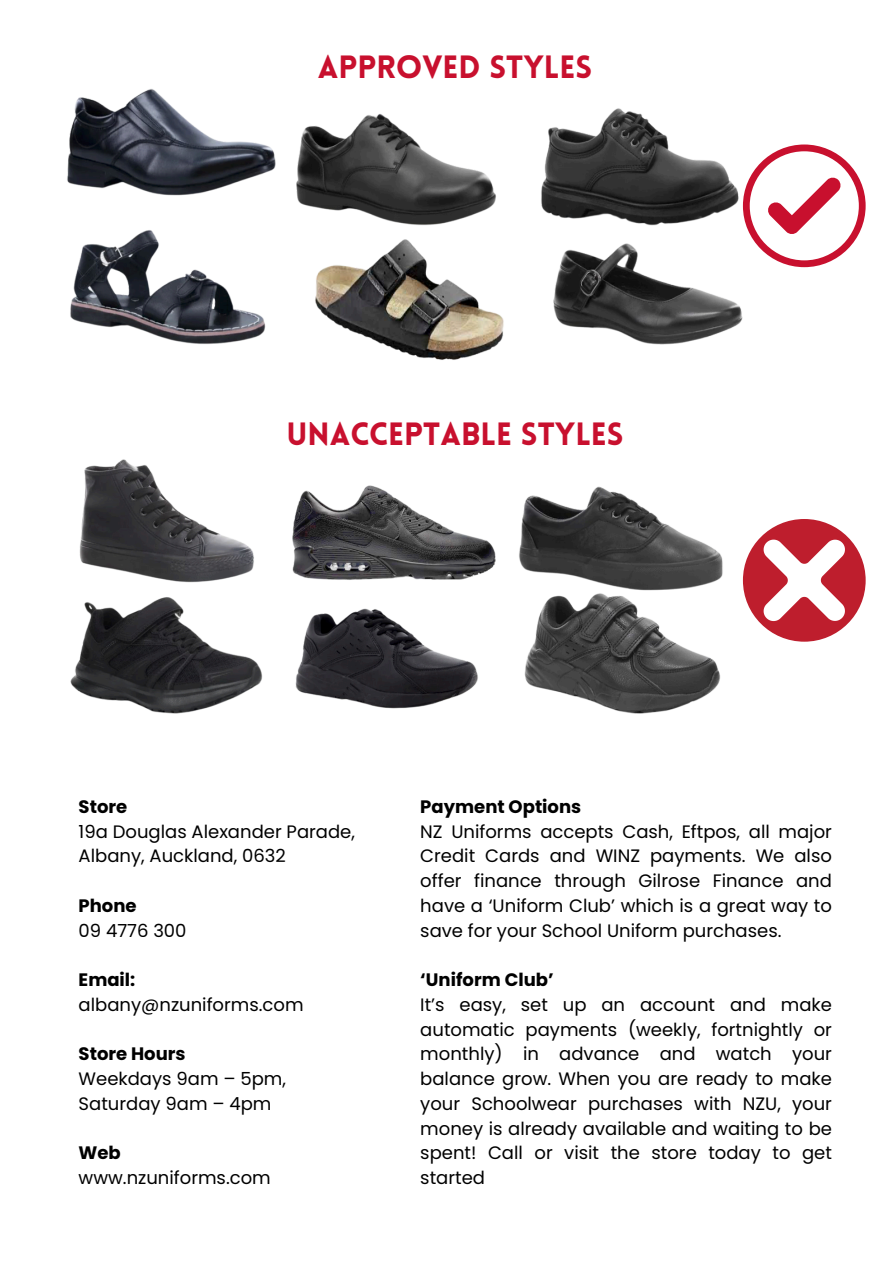
<style>
.page{position:relative;width:894px;height:1264px;background:#fff}
.page>*{position:absolute;margin:0;border:0;box-sizing:border-box;transform-origin:0 0}
.t1{font:900 31.5px "Lovelo";color:#c8102e}
.t2{font:18px/24.8px "Poppins";color:#000;text-align:justify}
.t3{font:700 18px "Poppins";color:#000}
</style>
<div class="page">
<img style="left:67px;top:89px;width:672px;height:129px">
<img style="left:70px;top:218px;width:673px;height:142px">
<img style="left:70px;top:608px;width:651px;height:106px">
<img style="left:70px;top:459px;width:191px;height:153px">
<img style="left:292px;top:485px;width:198px;height:95px">
<img style="left:490px;top:486px;width:233px;height:131px">
<svg style="left:742px;top:144px;width:123px;height:123px"></svg>
<svg style="left:742px;top:519px;width:123px;height:122px"></svg>
<p class="t1" style="left:318px;top:54px;width:276px">APPROVED STYLES</p>
<p class="t1" style="left:286px;top:421px;width:338px">UNACCEPTABLE STYLES</p>
<h1 class="t3" style="left:79px;top:793px;width:50px">Store</h1>
<p class="t2" style="left:79px;top:818px;width:278px">19a Douglas Alexander Parade,<br>Albany, Auckland, 0632</p>
<p class="t3" style="left:79px;top:892px;width:60px">Phone</p>
<p class="t2" style="left:79px;top:917px;width:109px">09 4776 300</p>
<p class="t3" style="left:79px;top:967px;width:58px">Email:</p>
<p class="t2" style="left:79px;top:992px;width:226px">albany@nzuniforms.com</p>
<p class="t3" style="left:79px;top:1041px;width:108px">Store Hours</p>
<p class="t2" style="left:79px;top:1066px;width:209px">Weekdays 9am – 5pm,</p>
<p class="t2" style="left:79px;top:1091px;width:194px">Saturday 9am – 4pm</p>
<p class="t3" style="left:79px;top:1140px;width:44px">Web</p>
<p class="t2" style="left:79px;top:1165px;width:194px">www.nzuniforms.com</p>
<h1 class="t3" style="left:420px;top:793px;width:162px">Payment Options</h1>
<p class="t2" style="left:420px;top:818px;width:413px">NZ Uniforms accepts Cash, Eftpos, all major Credit Cards and WINZ payments. We also offer finance through Gilrose Finance and have a ‘Uniform Club’ which is a great way to save for your School Uniform purchases.</p>
<p class="t3" style="left:420px;top:967px;width:135px">‘Uniform Club’</p>
<p class="t2" style="left:420px;top:992px;width:413px">It’s easy, set up an account and make automatic payments (weekly, fortnightly or monthly) in advance and watch your balance grow. When you are ready to make your Schoolwear purchases with NZU, your money is already available and waiting to be spent! Call or visit the store today to get started</p>
</div>
